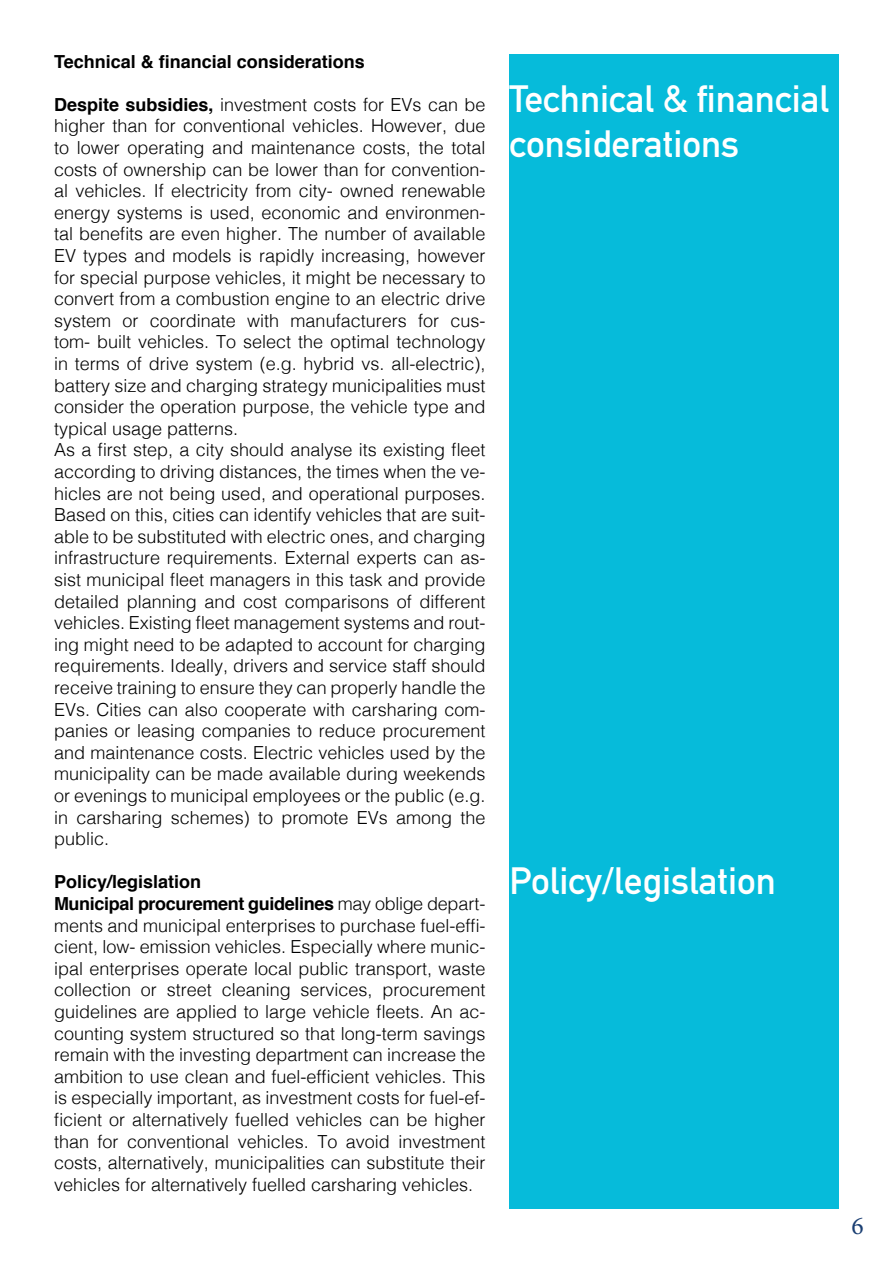
<style>
.page{position:relative;width:893px;height:1263px;background:#fff}
.page>*{position:absolute;margin:0;border:0;box-sizing:border-box;transform-origin:0 0}
.t1{font:700 37.5px/45px "DIN Alternate";color:#fff}
.t2{font:25.5px "Minion Pro";color:#1b3f73}
.t3{font:300 18px/21.6px "Helvetica";color:#000}
.t4{font:700 18px "Helvetica";color:#000}
.s1{font-weight:700}
</style>
<div class="page">
<div style="left:509px;top:54px;width:330px;height:1155px;background:#06bbda"></div>
<p class="t4" style="left:54px;top:47px;width:312px">Technical &amp; financial considerations</p>
<p class="t3" style="left:54px;top:92px;width:433px"><span class="s1">Despite subsidies,</span> investment costs for EVs can be higher than for conventional vehicles. However, due to lower operating and maintenance costs, the total costs of ownership can be lower than for convention&shy;al vehicles. If electricity from city- owned renewable energy systems is used, economic and environmen&shy;tal benefits are even higher. The number of available EV types and models is rapidly increasing, however for special purpose vehicles, it might be necessary to convert from a combustion engine to an electric drive system or coordinate with manufacturers for cus&shy;tom- built vehicles. To select the optimal technology in terms of drive system (e.g. hybrid vs. all-electric), battery size and charging strategy municipalities must consider the operation purpose, the vehicle type and typical usage patterns.<br>As a first step, a city should analyse its existing fleet according to driving distances, the times when the ve&shy;hicles are not being used, and operational purposes.<br>Based on this, cities can identify vehicles that are suit&shy;able to be substituted with electric ones, and charging infrastructure requirements. External experts can as&shy;sist municipal fleet managers in this task and provide detailed planning and cost comparisons of different vehicles. Existing fleet management systems and rout&shy;ing might need to be adapted to account for charging requirements. Ideally, drivers and service staff should receive training to ensure they can properly handle the EVs. Cities can also cooperate with carsharing com&shy;panies or leasing companies to reduce procurement and maintenance costs. Electric vehicles used by the municipality can be made available during weekends or evenings to municipal employees or the public (e.g. in carsharing schemes) to promote EVs among the public.</p>
<p class="t3" style="left:54px;top:870px;width:433px"><span class="s1">Policy/legislation<br>Municipal procurement guidelines</span> may oblige depart&shy;ments and municipal enterprises to purchase fuel-effi&shy;cient, low- emission vehicles. Especially where munic&shy;ipal enterprises operate local public transport, waste collection or street cleaning services, procurement guidelines are applied to large vehicle fleets. An ac&shy;counting system structured so that long-term savings remain with the investing department can increase the ambition to use clean and fuel-efficient vehicles. This is especially important, as investment costs for fuel-ef&shy;ficient or alternatively fuelled vehicles can be higher than for conventional vehicles. To avoid investment costs, alternatively, municipalities can substitute their vehicles for alternatively fuelled carsharing vehicles.</p>
<h1 class="t1" style="left:509px;top:856px;width:268px">Policy/legislation</h1>
<h1 class="t1" style="left:509px;top:73px;width:321px">Technical &amp; financial considerations</h1>
<h2 class="t2" style="left:851px;top:1208px;width:14px">6</h2>
</div>
